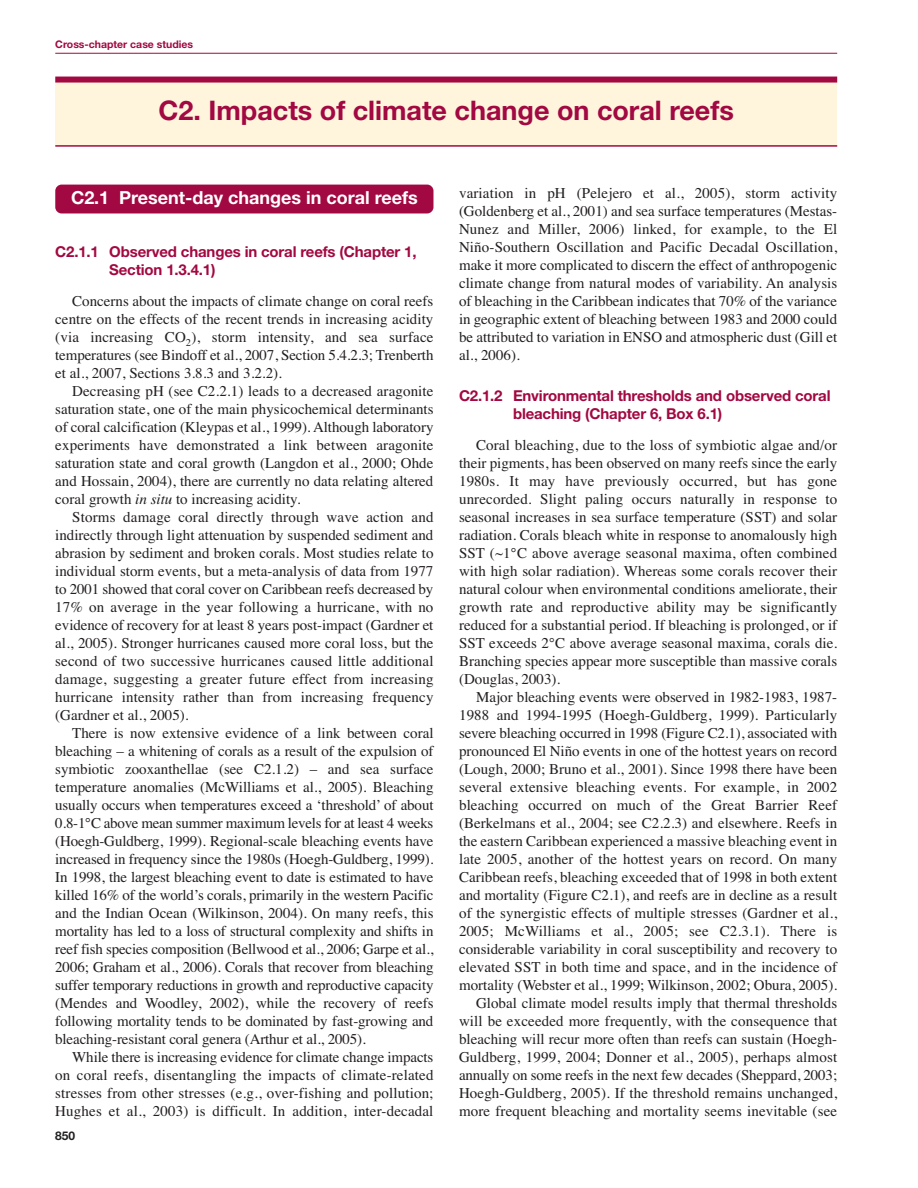
<style>
.page{position:relative;width:918px;height:1188px;background:#fff}
.page>*{position:absolute;margin:0;border:0;box-sizing:border-box;transform-origin:0 0}
.t1{font:700 27px "Helvetica Neue";color:#a20841}
.t2{font:700 18px "Helvetica Neue";color:#fff}
.t3{font:15px/18px "Times";color:#231f20;text-align:justify}
.t4{font:700 15px/18px "Helvetica Neue";letter-spacing:-.01em;color:#a20841}
.t5{font:700 12px "Helvetica Neue";color:#231f20}
.t6{font:700 10.5px "Helvetica Neue";color:#a20841}
.s1{font-style:italic}
</style>
<div class="page">
<div style="left:55px;top:185px;width:378px;height:28px;background:#a20841;border-radius:6px"></div>
<hr style="left:55px;top:53px;width:782px;height:1px;background:#a20841">
<div style="left:55px;top:80px;width:782px;height:65px;background:#fef5dc"></div>
<div style="left:55px;top:77px;width:782px;height:6px;background:#a20841"></div>
<hr style="left:55px;top:145px;width:782px;height:2px;background:#a20841">
<p class="t6" style="left:55px;top:40px;width:139px">Cross-chapter case studies</p>
<h1 class="t1" style="left:159px;top:101px;width:577px">C2. Impacts of climate change on coral reefs</h1>
<p class="t2" style="left:71px;top:191px;width:348px">C2.1 Present-day changes in coral reefs</p>
<p class="t4" style="left:109px;top:244px;width:309px;text-indent:-54px">C2.1.1 Observed changes in coral reefs (Chapter 1,<br>Section 1.3.4.1)</p>
<p class="t3" style="left:55px;top:292px;width:380px;text-indent:17px">Concerns about the impacts of climate change on coral reefs centre on the effects of the recent trends in increasing acidity (via increasing CO<sub>2</sub>), storm intensity, and sea surface temperatures (see Bindoff et al., 2007, Section 5.4.2.3; Trenberth et al., 2007, Sections 3.8.3 and 3.2.2).</p>
<p class="t3" style="left:55px;top:382px;width:380px;text-indent:17px">Decreasing pH (see C2.2.1) leads to a decreased aragonite saturation state, one of the main physicochemical determinants of coral calcification (Kleypas et al., 1999). Although laboratory experiments have demonstrated a link between aragonite saturation state and coral growth (Langdon et al., 2000; Ohde and Hossain, 2004), there are currently no data relating altered coral growth <span class="s1">in situ</span> to increasing acidity.</p>
<p class="t3" style="left:55px;top:508px;width:380px;text-indent:17px">Storms damage coral directly through wave action and indirectly through light attenuation by suspended sediment and abrasion by sediment and broken corals. Most studies relate to individual storm events, but a meta-analysis of data from 1977 to 2001 showed that coral cover on Caribbean reefs decreased by 17% on average in the year following a hurricane, with no evidence of recovery for at least 8 years post-impact (Gardner et al., 2005). Stronger hurricanes caused more coral loss, but the second of two successive hurricanes caused little additional damage, suggesting a greater future effect from increasing hurricane intensity rather than from increasing frequency (Gardner et al., 2005).</p>
<p class="t3" style="left:55px;top:724px;width:380px;text-indent:17px">There is now extensive evidence of a link between coral bleaching – a whitening of corals as a result of the expulsion of symbiotic zooxanthellae (see C2.1.2) – and sea surface temperature anomalies (McWilliams et al., 2005). Bleaching usually occurs when temperatures exceed a ‘threshold’ of about 0.8-1°C above mean summer maximum levels for at least 4 weeks (Hoegh-Guldberg, 1999). Regional-scale bleaching events have increased in frequency since the 1980s (Hoegh-Guldberg, 1999).<br>In 1998, the largest bleaching event to date is estimated to have killed 16% of the world’s corals, primarily in the western Pacific and the Indian Ocean (Wilkinson, 2004). On many reefs, this mortality has led to a loss of structural complexity and shifts in reef fish species composition (Bellwood et al., 2006; Garpe et al., 2006; Graham et al., 2006). Corals that recover from bleaching suffer temporary reductions in growth and reproductive capacity (Mendes and Woodley, 2002), while the recovery of reefs following mortality tends to be dominated by fast-growing and bleaching-resistant coral genera (Arthur et al., 2005).</p>
<p class="t3" style="left:55px;top:1048px;width:380px;text-indent:17px">While there is increasing evidence for climate change impacts on coral reefs, disentangling the impacts of climate-related stresses from other stresses (e.g., over-fishing and pollution; Hughes et al., 2003) is difficult. In addition, inter-decadal</p>
<p class="t5" style="left:55px;top:1131px;width:21px">850</p>
<p class="t3" style="left:459px;top:184px;width:380px">variation in pH (Pelejero et al., 2005), storm activity (Goldenberg et al., 2001) and sea surface temperatures (Mestas-Nunez and Miller, 2006) linked, for example, to the El Niño-Southern Oscillation and Pacific Decadal Oscillation, make it more complicated to discern the effect of anthropogenic climate change from natural modes of variability. An analysis of bleaching in the Caribbean indicates that 70% of the variance in geographic extent of bleaching between 1983 and 2000 could be attributed to variation in ENSO and atmospheric dust (Gill et al., 2006).</p>
<p class="t4" style="left:513px;top:388px;width:319px;text-indent:-54px">C2.1.2 Environmental thresholds and observed coral bleaching (Chapter 6, Box 6.1)</p>
<p class="t3" style="left:459px;top:436px;width:380px;text-indent:17px">Coral bleaching, due to the loss of symbiotic algae and/or their pigments, has been observed on many reefs since the early 1980s. It may have previously occurred, but has gone unrecorded. Slight paling occurs naturally in response to seasonal increases in sea surface temperature (SST) and solar radiation. Corals bleach white in response to anomalously high SST (~1°C above average seasonal maxima, often combined with high solar radiation). Whereas some corals recover their natural colour when environmental conditions ameliorate, their growth rate and reproductive ability may be significantly reduced for a substantial period. If bleaching is prolonged, or if SST exceeds 2°C above average seasonal maxima, corals die.<br>Branching species appear more susceptible than massive corals (Douglas, 2003).</p>
<p class="t3" style="left:459px;top:688px;width:380px;text-align:right">Major bleaching events were observed in 1982-1983, 1987- 1988 and 1994-1995 (Hoegh-Guldberg, 1999). Particularly severe bleaching occurred in 1998 (Figure C2.1), associated with pronounced El Niño events in one of the hottest years on record (Lough, 2000; Bruno et al., 2001). Since 1998 there have been several extensive bleaching events. For example, in 2002 bleaching occurred on much of the Great Barrier Reef (Berkelmans et al., 2004; see C2.2.3) and elsewhere. Reefs in the eastern Caribbean experienced a massive bleaching event in late 2005, another of the hottest years on record. On many Caribbean reefs, bleaching exceeded that of 1998 in both extent and mortality (Figure C2.1), and reefs are in decline as a result of the synergistic effects of multiple stresses (Gardner et al., 2005; McWilliams et al., 2005; see C2.3.1). There is considerable variability in coral susceptibility and recovery to elevated SST in both time and space, and in the incidence of mortality (Webster et al., 1999; Wilkinson, 2002; Obura, 2005).<br>Global climate model results imply that thermal thresholds will be exceeded more frequently, with the consequence that bleaching will recur more often than reefs can sustain (Hoegh-Guldberg, 1999, 2004; Donner et al., 2005), perhaps almost annually on some reefs in the next few decades (Sheppard, 2003; Hoegh-Guldberg, 2005). If the threshold remains unchanged, more frequent bleaching and mortality seems inevitable (see</p>
</div>
